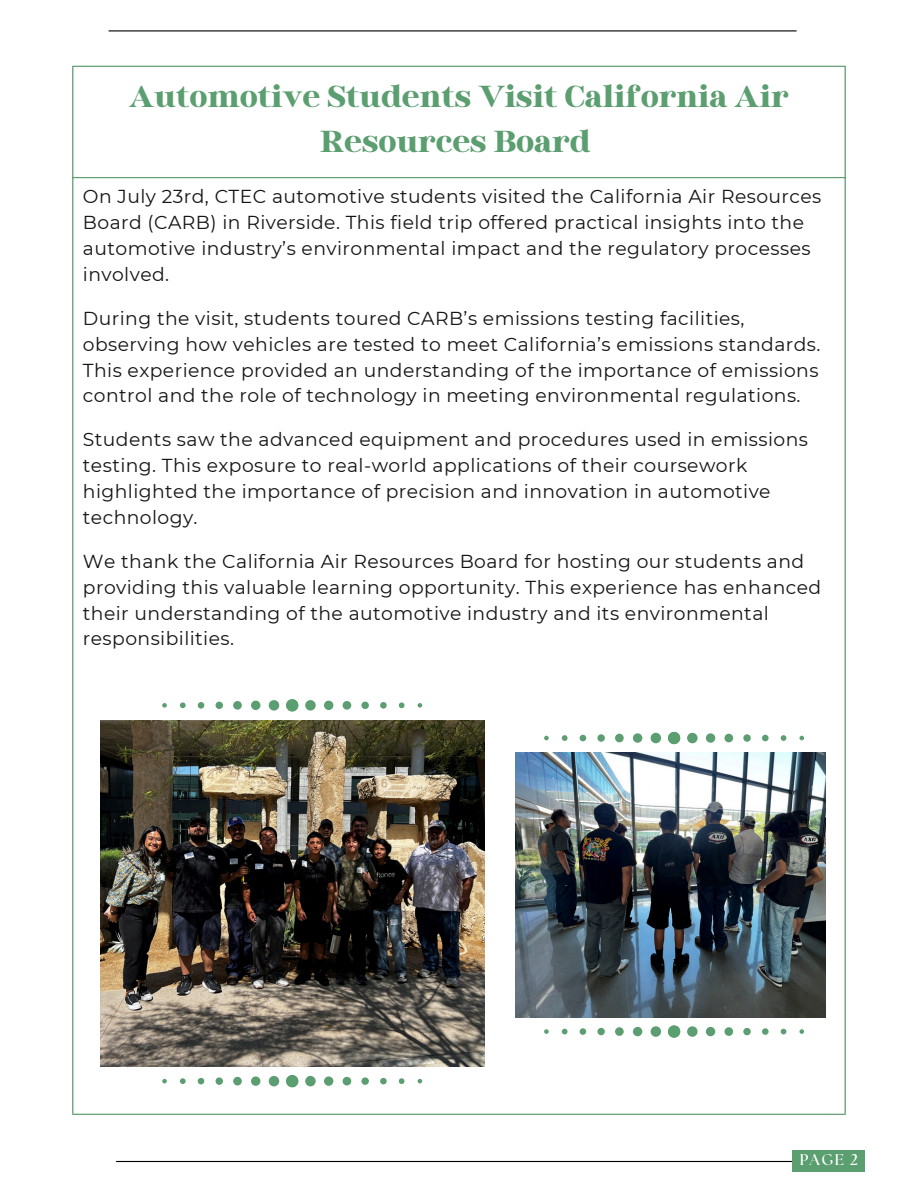
<style>
.page{position:relative;width:918px;height:1188px;background:#fff}
.page>*{position:absolute;margin:0;border:0;box-sizing:border-box;transform-origin:0 0}
.t1{font:700 37.5px/45px "Binggo Wood Display";color:#5b9e70;text-align:center}
.t2{font:18.75px/25.8px "Montserrat";letter-spacing:.025em;color:#151313}
.t3{font:700 15.45px "The Seasons";color:#fff}
</style>
<div class="page">
<hr style="left:72px;top:67px;width:1px;height:1047px;background:#5b9e70">
<hr style="left:845px;top:67px;width:1px;height:1047px;background:#5b9e70">
<hr style="left:72px;top:66px;width:774px;height:1px;background:#5b9e70">
<hr style="left:72px;top:177px;width:774px;height:1px;background:#5b9e70">
<hr style="left:72px;top:1114px;width:774px;height:1px;background:#5b9e70">
<hr style="left:109px;top:30px;width:688px;height:1px;background:#000">
<hr style="left:116px;top:1161px;width:688px;height:1px;background:#000">
<img style="left:100px;top:721px;width:385px;height:345px">
<img style="left:515px;top:752px;width:311px;height:266px">
<div style="left:668px;top:732px;width:12px;height:12px;background:#5b9e70;border-radius:6px"></div>
<div style="left:651px;top:733px;width:10px;height:10px;background:#5b9e70;border-radius:5px"></div>
<div style="left:687px;top:733px;width:11px;height:10px;background:#5b9e70;border-radius:5px"></div>
<div style="left:633px;top:733px;width:9px;height:10px;background:#5b9e70;border-radius:5px"></div>
<div style="left:706px;top:733px;width:9px;height:10px;background:#5b9e70;border-radius:5px"></div>
<div style="left:615px;top:734px;width:9px;height:8px;background:#5b9e70;border-radius:4px"></div>
<div style="left:724px;top:734px;width:9px;height:8px;background:#5b9e70;border-radius:4px"></div>
<div style="left:597px;top:734px;width:8px;height:8px;background:#5b9e70;border-radius:4px"></div>
<div style="left:743px;top:734px;width:8px;height:8px;background:#5b9e70;border-radius:4px"></div>
<svg style="left:580px;top:735px;width:6px;height:6px"></svg>
<div style="left:762px;top:735px;width:7px;height:6px;background:#5b9e70;border-radius:3px"></div>
<svg style="left:562px;top:735px;width:6px;height:6px"></svg>
<svg style="left:781px;top:735px;width:5px;height:6px"></svg>
<svg style="left:544px;top:736px;width:5px;height:4px"></svg>
<svg style="left:799px;top:736px;width:5px;height:4px"></svg>
<div style="left:792px;top:1150px;width:72px;height:22px;background:#5b9e70"></div>
<div style="left:668px;top:1025px;width:12px;height:13px;background:#5b9e70;border-radius:6px"></div>
<div style="left:651px;top:1026px;width:10px;height:11px;background:#5b9e70;border-radius:5px"></div>
<div style="left:687px;top:1026px;width:11px;height:11px;background:#5b9e70;border-radius:5px"></div>
<div style="left:633px;top:1027px;width:9px;height:9px;background:#5b9e70;border-radius:5px"></div>
<div style="left:706px;top:1027px;width:9px;height:9px;background:#5b9e70;border-radius:5px"></div>
<div style="left:615px;top:1027px;width:9px;height:9px;background:#5b9e70;border-radius:4px"></div>
<div style="left:724px;top:1027px;width:9px;height:9px;background:#5b9e70;border-radius:4px"></div>
<div style="left:597px;top:1028px;width:8px;height:7px;background:#5b9e70;border-radius:4px"></div>
<div style="left:743px;top:1028px;width:8px;height:7px;background:#5b9e70;border-radius:4px"></div>
<div style="left:580px;top:1028px;width:6px;height:7px;background:#5b9e70;border-radius:3px"></div>
<div style="left:762px;top:1028px;width:7px;height:7px;background:#5b9e70;border-radius:3px"></div>
<svg style="left:562px;top:1029px;width:6px;height:6px"></svg>
<svg style="left:781px;top:1029px;width:5px;height:6px"></svg>
<svg style="left:544px;top:1029px;width:5px;height:5px"></svg>
<svg style="left:799px;top:1029px;width:5px;height:5px"></svg>
<div style="left:286px;top:699px;width:12px;height:12px;background:#5b9e70;border-radius:6px"></div>
<div style="left:269px;top:700px;width:10px;height:11px;background:#5b9e70;border-radius:5px"></div>
<div style="left:305px;top:700px;width:11px;height:11px;background:#5b9e70;border-radius:5px"></div>
<div style="left:251px;top:701px;width:10px;height:9px;background:#5b9e70;border-radius:5px"></div>
<div style="left:324px;top:701px;width:10px;height:9px;background:#5b9e70;border-radius:5px"></div>
<div style="left:233px;top:701px;width:9px;height:9px;background:#5b9e70;border-radius:4px"></div>
<div style="left:343px;top:701px;width:8px;height:9px;background:#5b9e70;border-radius:4px"></div>
<div style="left:215px;top:702px;width:8px;height:7px;background:#5b9e70;border-radius:4px"></div>
<div style="left:361px;top:702px;width:8px;height:7px;background:#5b9e70;border-radius:4px"></div>
<div style="left:198px;top:702px;width:6px;height:7px;background:#5b9e70;border-radius:3px"></div>
<div style="left:380px;top:702px;width:7px;height:7px;background:#5b9e70;border-radius:3px"></div>
<svg style="left:180px;top:702px;width:6px;height:6px"></svg>
<svg style="left:399px;top:702px;width:6px;height:6px"></svg>
<svg style="left:162px;top:703px;width:5px;height:5px"></svg>
<svg style="left:418px;top:703px;width:4px;height:5px"></svg>
<div style="left:286px;top:1075px;width:12px;height:12px;background:#5b9e70;border-radius:6px"></div>
<div style="left:269px;top:1076px;width:10px;height:11px;background:#5b9e70;border-radius:5px"></div>
<div style="left:305px;top:1076px;width:11px;height:11px;background:#5b9e70;border-radius:5px"></div>
<div style="left:251px;top:1076px;width:10px;height:10px;background:#5b9e70;border-radius:5px"></div>
<div style="left:324px;top:1076px;width:10px;height:10px;background:#5b9e70;border-radius:5px"></div>
<div style="left:233px;top:1077px;width:9px;height:9px;background:#5b9e70;border-radius:4px"></div>
<div style="left:343px;top:1077px;width:8px;height:9px;background:#5b9e70;border-radius:4px"></div>
<div style="left:215px;top:1077px;width:8px;height:8px;background:#5b9e70;border-radius:4px"></div>
<div style="left:361px;top:1077px;width:8px;height:8px;background:#5b9e70;border-radius:4px"></div>
<div style="left:198px;top:1078px;width:6px;height:7px;background:#5b9e70;border-radius:3px"></div>
<div style="left:380px;top:1078px;width:7px;height:7px;background:#5b9e70;border-radius:3px"></div>
<svg style="left:180px;top:1078px;width:6px;height:6px"></svg>
<svg style="left:399px;top:1078px;width:6px;height:6px"></svg>
<svg style="left:162px;top:1079px;width:5px;height:5px"></svg>
<svg style="left:418px;top:1079px;width:4px;height:5px"></svg>
<p class="t1" style="left:129px;top:74px;width:661px">Automotive Students Visit California Air<br>Resources Board</p>
<p class="t2" style="left:83px;top:184px;width:740px">On July 23rd, CTEC automotive students visited the California Air Resources Board (CARB) in Riverside. This field trip offered practical insights into the automotive industry’s environmental impact and the regulatory processes involved.</p>
<p class="t2" style="left:83px;top:305px;width:739px">During the visit, students toured CARB’s emissions testing facilities, observing how vehicles are tested to meet California’s emissions standards.<br>This experience provided an understanding of the importance of emissions control and the role of technology in meeting environmental regulations.</p>
<p class="t2" style="left:83px;top:427px;width:727px">Students saw the advanced equipment and procedures used in emissions testing. This exposure to real-world applications of their coursework highlighted the importance of precision and innovation in automotive technology.</p>
<p class="t2" style="left:83px;top:548px;width:740px">We thank the California Air Resources Board for hosting our students and providing this valuable learning opportunity. This experience has enhanced their understanding of the automotive industry and its environmental responsibilities.</p>
<p class="t3" style="left:800px;top:1153px;width:60px">PAGE 2</p>
</div>
